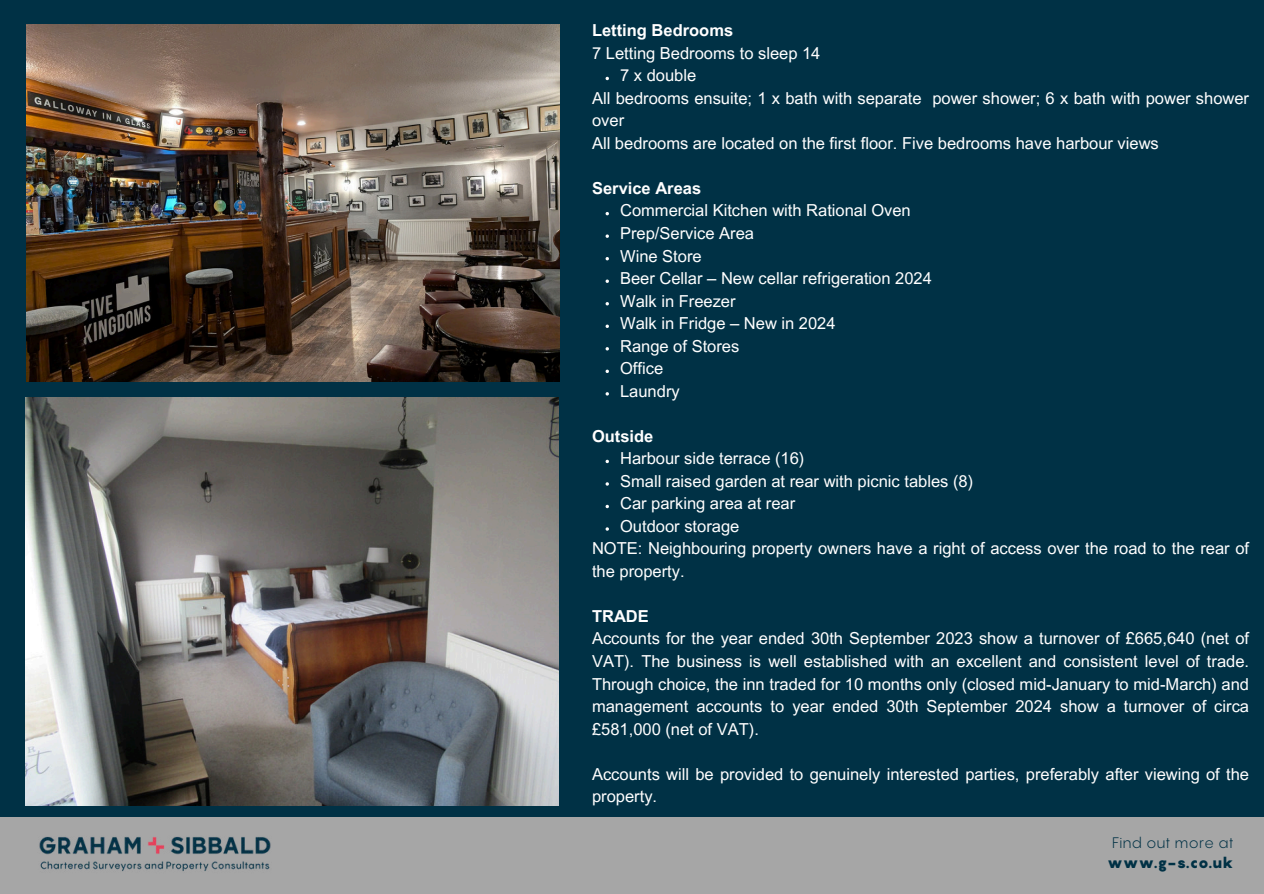
<style>
.page{position:relative;width:1264px;height:894px;background:#fff}
.page>*{position:absolute;margin:0;border:0;box-sizing:border-box;transform-origin:0 0}
.t1{font:16.5px/22.5px "Arial MT Pro";color:#fff}
.t2{font:700 16.5px "Arial MT Pro";color:#fff}
.t3{font:15px "Pangram";color:#003145}
.t4{font:900 15px "Pangram";color:#003145}
</style>
<div class="page">
<div style="left:0;top:0;width:1263px;height:893px;background:#003145"></div>
<img style="left:26px;top:24px;width:533px;height:357px">
<div style="left:0;top:817px;width:1263px;height:76px;background:#a6a6a6"></div>
<svg style="left:605px;top:77px;width:4px;height:3px"></svg>
<svg style="left:605px;top:212px;width:4px;height:3px"></svg>
<svg style="left:605px;top:234px;width:4px;height:4px"></svg>
<svg style="left:605px;top:257px;width:4px;height:3px"></svg>
<svg style="left:605px;top:279px;width:4px;height:4px"></svg>
<svg style="left:605px;top:302px;width:4px;height:3px"></svg>
<svg style="left:605px;top:324px;width:4px;height:4px"></svg>
<svg style="left:605px;top:369px;width:4px;height:4px"></svg>
<svg style="left:605px;top:459px;width:4px;height:4px"></svg>
<svg style="left:605px;top:504px;width:4px;height:4px"></svg>
<img style="left:39px;top:836px;width:232px;height:35px">
<img style="left:25px;top:397px;width:534px;height:407px">
<p class="t2" style="left:592px;top:21px;width:143px">Letting Bedrooms</p>
<p class="t1" style="left:592px;top:43px;width:230px">7 Letting Bedrooms to sleep 14</p>
<p class="t1" style="left:620px;top:65px;width:78px">7 x double</p>
<p class="t1" style="left:592px;top:88px;width:658px">All bedrooms ensuite; 1 x bath with separate power shower; 6 x bath with power shower</p>
<p class="t1" style="left:592px;top:110px;width:34px">over</p>
<p class="t1" style="left:592px;top:133px;width:568px">All bedrooms are located on the first floor. Five bedrooms have harbour views</p>
<p class="t2" style="left:592px;top:178px;width:111px">Service Areas</p>
<p class="t1" style="left:620px;top:200px;width:313px">Commercial Kitchen with Rational Oven<br>Prep/Service Area<br>Wine Store<br>Beer Cellar – New cellar refrigeration 2024<br>Walk in Freezer<br>Walk in Fridge – New in 2024<br>Range of Stores<br>Office<br>Laundry</p>
<p class="t2" style="left:592px;top:426px;width:63px">Outside</p>
<p class="t1" style="left:620px;top:448px;width:186px">Harbour side terrace (16)</p>
<p class="t1" style="left:620px;top:470px;width:354px">Small raised garden at rear with picnic tables (8)</p>
<p class="t1" style="left:620px;top:493px;width:177px">Car parking area at rear</p>
<p class="t1" style="left:620px;top:515px;width:121px">Outdoor storage</p>
<p class="t1" style="left:592px;top:538px;width:658px">NOTE: Neighbouring property owners have a right of access over the road to the rear of</p>
<p class="t1" style="left:592px;top:560px;width:94px">the property.</p>
<p class="t2" style="left:592px;top:606px;width:58px">TRADE</p>
<p class="t1" style="left:592px;top:628px;width:658px;text-align:justify">Accounts for the year ended 30th September 2023 show a turnover of £665,640 (net of VAT). The business is well established with an excellent and consistent level of trade.<br>Through choice, the inn traded for 10 months only (closed mid-January to mid-March) and management accounts to year ended 30th September 2024 show a turnover of circa £581,000 (net of VAT).</p>
<p class="t1" style="left:592px;top:763px;width:658px">Accounts will be provided to genuinely interested parties, preferably after viewing of the property.</p>
<p class="t3" style="left:1112px;top:830px;width:123px">Find out more at</p>
<p class="t4" style="left:1107px;top:850px;width:128px">www.g-s.co.uk</p>
</div>
